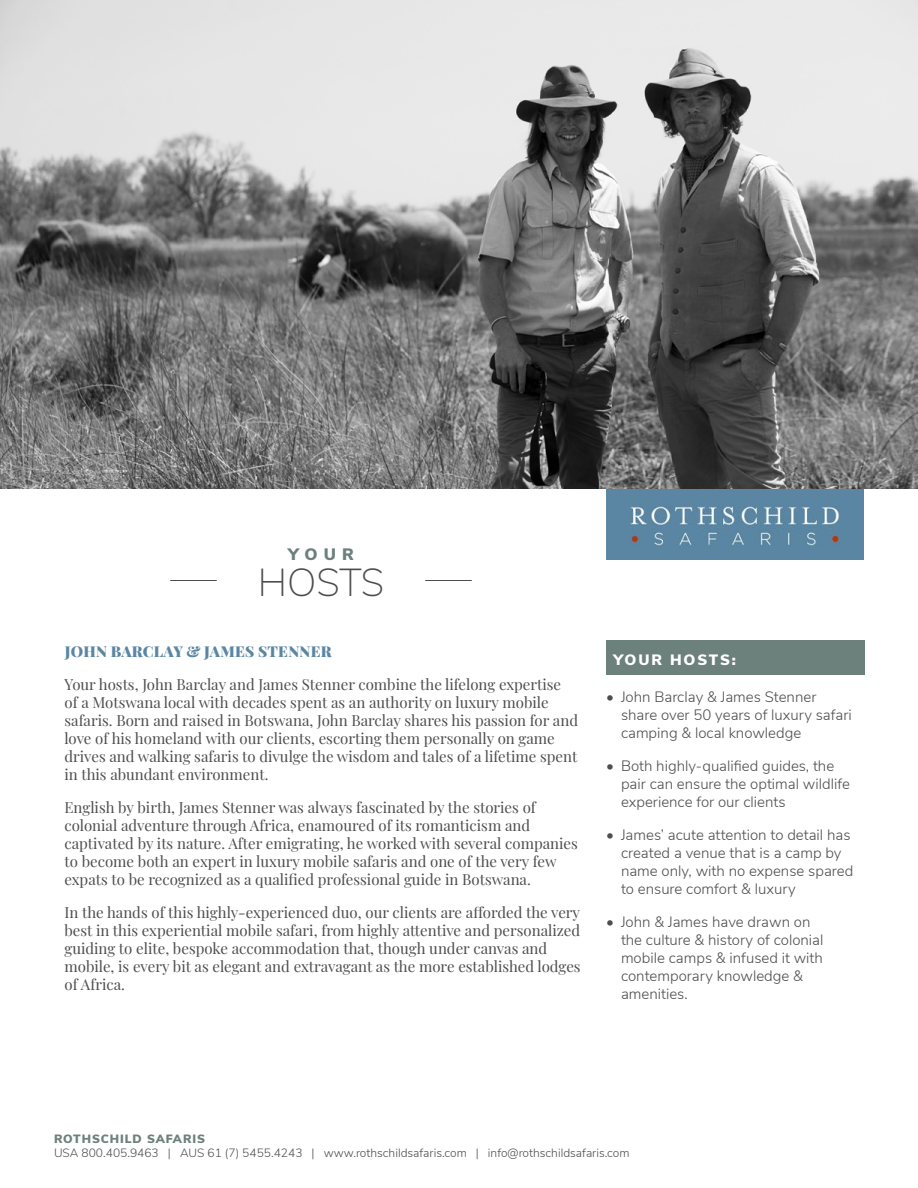
<style>
.page{position:relative;width:918px;height:1188px;background:#fff}
.page>*{position:absolute;margin:0;border:0;box-sizing:border-box;transform-origin:0 0}
.t1{font:200 39px "Nunito Sans";letter-spacing:-.005em;color:#4c4d4f}
.t2{font:900 16.5px "Nunito Sans";color:#6c807c}
.t3{font:15px/18px "Playfair Display";color:#4c4d4f}
.t4{font:300 15px/18px "Nunito Sans";color:#4c4d4f}
.t5{font:900 15px "Playfair Display";letter-spacing:.02em;color:#5a86a3}
.t6{font:900 15px "Nunito Sans";letter-spacing:.125em;color:#fff}
.t7{font:300 12px "Nunito Sans";color:#4c4d4f}
.t8{font:900 12px "Nunito Sans";letter-spacing:.075em;color:#6c807c}
</style>
<div class="page">
<hr style="left:170px;top:580px;width:47px;height:1px;background:#4c4d4f">
<hr style="left:425px;top:580px;width:47px;height:1px;background:#4c4d4f">
<img style="left:606px;top:489px;width:258px;height:71px">
<div style="left:606px;top:640px;width:258px;height:35px;background:#6c807c"></div>
<img style="left:0;top:0;width:918px;height:489px">
<p class="t2" style="left:288px;top:548px;width:67px">YOUR</p>
<h1 class="t1" style="left:258px;top:568px;width:128px">HOSTS</h1>
<p class="t5" style="left:65px;top:645px;width:268px">JOHN BARCLAY &amp; JAMES STENNER</p>
<p class="t3" style="left:64px;top:676px;width:515px">Your hosts, John Barclay and James Stenner combine the lifelong expertise of a Motswana local with decades spent as an authority on luxury mobile safaris. Born and raised in Botswana, John Barclay shares his passion for and love of his homeland with our clients, escorting them personally on game drives and walking safaris to divulge the wisdom and tales of a lifetime spent in this abundant environment.</p>
<p class="t3" style="left:64px;top:799px;width:515px">English by birth, James Stenner was always fascinated by the stories of colonial adventure through Africa, enamoured of its romanticism and captivated by its nature. After emigrating, he worked with several companies to become both an expert in luxury mobile safaris and one of the very few expats to be recognized as a qualified professional guide in Botswana.</p>
<p class="t3" style="left:64px;top:902px;width:518px">In the hands of this highly-experienced duo, our clients are afforded the very best in this experiential mobile safari, from highly attentive and personalized guiding to elite, bespoke accommodation that, though under canvas and mobile, is every bit as elegant and extravagant as the more established lodges of Africa.</p>
<p class="t6" style="left:614px;top:655px;width:124px">YOUR HOSTS:</p>
<p class="t4" style="left:621px;top:689px;width:232px;text-indent:-15px">• John Barclay &amp; James Stenner share over 50 years of luxury safari camping &amp; local knowledge</p>
<p class="t4" style="left:621px;top:758px;width:230px;text-indent:-15px">• Both highly-qualified guides, the pair can ensure the optimal wildlife experience for our clients</p>
<p class="t4" style="left:621px;top:827px;width:234px;text-indent:-15px">• James’ acute attention to detail has created a venue that is a camp by name only, with no expense spared to ensure comfort &amp; luxury</p>
<p class="t4" style="left:621px;top:914px;width:204px;text-indent:-15px">• John &amp; James have drawn on the culture &amp; history of colonial mobile camps &amp; infused it with contemporary knowledge &amp; amenities.</p>
<p class="t8" style="left:54px;top:1134px;width:153px">ROTHSCHILD SAFARIS</p>
<p class="t7" style="left:54px;top:1149px;width:577px">USA 800.405.9463 | AUS 61 (7) 5455.4243 | www.rothschildsafaris.com | info@rothschildsafaris.com</p>
</div>
